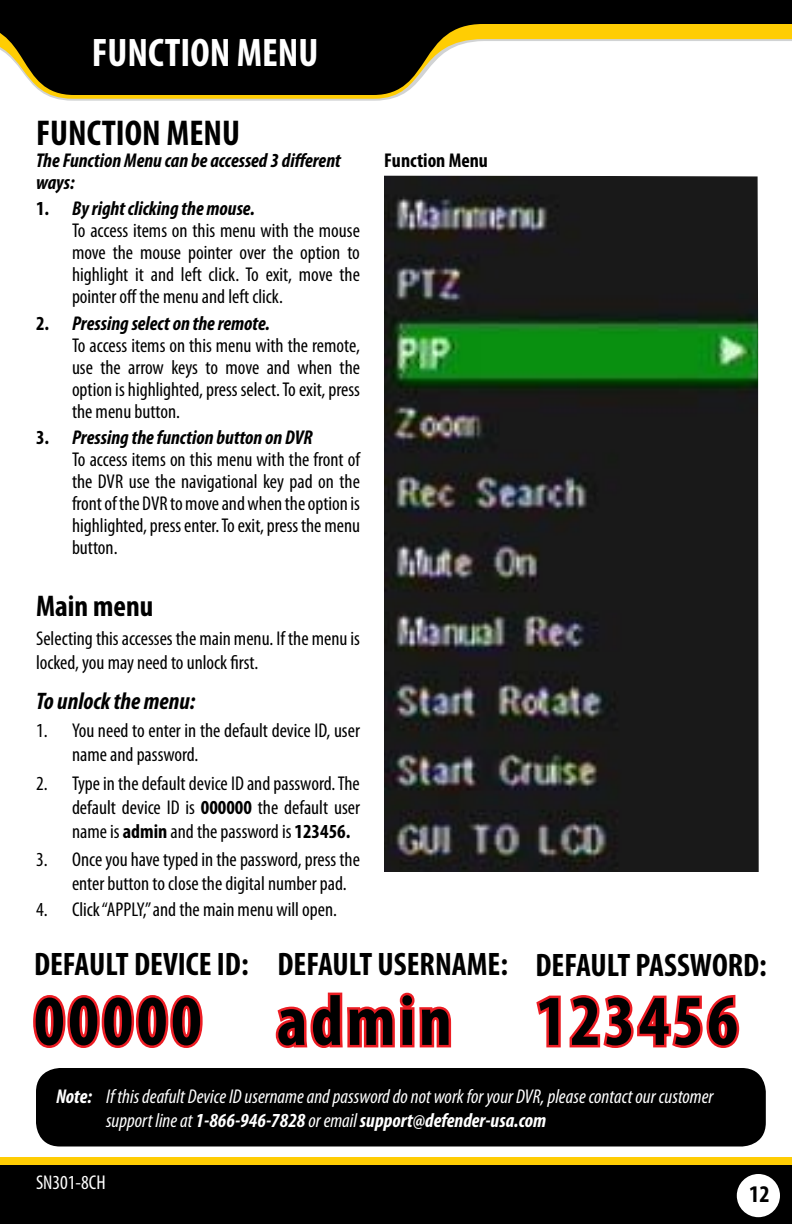
<style>
.page{position:relative;width:792px;height:1224px;background:#fff}
.page>*{position:absolute;margin:0;border:0;box-sizing:border-box;transform-origin:0 0}
.t1{font:700 condensed 72px "Myriad Pro";letter-spacing:.05em;color:#000}
.t2{font:700 condensed 40px "Myriad Pro";color:#fff}
.t3{font:700 condensed 36px "Myriad Pro";color:#000}
.t4{font:700 condensed 32.6px "Myriad Pro";color:#000}
.t5{font:700 condensed 30px "Myriad Pro";color:#000}
.t6{font:italic 700 condensed 24px "Myriad Pro";color:#000}
.t7{font:700 condensed 24px "Myriad Pro";color:#000}
.t8{font:condensed 20px/22px "Myriad Pro";color:#000}
.t9{font:italic condensed 20px/24px "Myriad Pro";color:#fff}
.t10{font:italic 700 condensed 20px/22px "Myriad Pro";color:#000}
.t11{font:700 condensed 20px "Myriad Pro";color:#000}
.t12{font:condensed 20px "Myriad Pro";color:#fff}
.s1{font-weight:700}
.s2{font-weight:700;font-style:italic}
</style>
<div class="page">
<div style="left:0;top:1158px;width:792px;height:18px;background:#ffcd03"></div>
<div style="left:0;top:1166px;width:792px;height:58px;background:#000"></div>
<div style="left:737px;top:1174px;width:43px;height:43px;background:#fff;border-radius:50%"></div>
<svg style="left:47px;top:95px;width:354px;height:4px"></svg>
<svg style="left:0;top:0;width:792px;height:95px;fill:#000"></svg>
<svg style="left:536px;top:994px;width:204px;height:54px"></svg>
<svg style="left:33px;top:995px;width:170px;height:53px"></svg>
<div style="left:36px;top:1068px;width:730px;height:78px;background:#000;border-radius:24px"></div>
<svg style="left:275px;top:992px;width:177px;height:56px"></svg>
<img style="left:384px;top:176px;width:375px;height:696px">
<h2 class="t2" style="left:92px;top:28px;width:228px">FUNCTION MENU</h2>
<h3 class="t3" style="left:36px;top:111px;width:206px">FUNCTION MENU</h3>
<p class="t10" style="left:36px;top:149px;width:306px">The Function Menu can be accessed 3 different ways:</p>
<p class="t8" style="left:72px;top:198px;width:289px;text-indent:-36px"><span class="s1">1.</span> <span class="s2">By right clicking the mouse.<br></span>To access items on this menu with the mouse move the mouse pointer over the option to highlight it and left click. To exit, move the pointer off the menu and left click.</p>
<p class="t8" style="left:72px;top:312px;width:290px;text-indent:-36px"><span class="s1">2.</span> <span class="s2">Pressing select on the remote.<br></span>To access items on this menu with the remote, use the arrow keys to move and when the option is highlighted, press select. To exit, press the menu button.</p>
<p class="t8" style="left:72px;top:426px;width:290px;text-indent:-36px"><span class="s1">3.</span> <span class="s2">Pressing the function button on DVR<br></span>To access items on this menu with the front of the DVR use the navigational key pad on the front of the DVR to move and when the option is highlighted, press enter. To exit, press the menu button.</p>
<h3 class="t5" style="left:36px;top:588px;width:119px">Main menu</h3>
<p class="t8" style="left:36px;top:626px;width:325px;line-height:24px">Selecting this accesses the main menu. If the menu is locked, you may need to unlock first.</p>
<p class="t6" style="left:36px;top:686px;width:161px">To unlock the menu:</p>
<p class="t8" style="left:72px;top:718px;width:289px;line-height:24px;text-indent:-36px">1. You need to enter in the default device ID, user name and password.</p>
<p class="t8" style="left:72px;top:771px;width:289px;line-height:24px;text-align:justify;text-indent:-36px">2. Type in the default device ID and password. The default device ID is <span class="s1">000000</span> the default user name is <span class="s1">admin</span> and the password is <span class="s1">123456.</span></p>
<p class="t8" style="left:72px;top:847px;width:289px;line-height:24px;text-indent:-36px">3. Once you have typed in the password, press the enter button to close the digital number pad.</p>
<p class="t8" style="left:36px;top:898px;width:303px">4. Click “APPLY,” and the main menu will open.</p>
<p class="t11" style="left:384px;top:148px;width:105px">Function Menu</p>
<h3 class="t4" style="left:34px;top:943px;width:216px">DEFAULT DEVICE ID:</h3>
<h1 class="t1" style="left:34px;top:976px;width:169px">00000</h1>
<h3 class="t4" style="left:278px;top:944px;width:232px">DEFAULT USERNAME:</h3>
<h1 class="t1" style="left:277px;top:976px;width:176px">admin</h1>
<h3 class="t4" style="left:536px;top:944px;width:233px">DEFAULT PASSWORD:</h3>
<h1 class="t1" style="left:536px;top:976px;width:204px">123456</h1>
<p class="t9" style="left:106px;top:1084px;width:609px;text-indent:-50px"><span class="s1">Note:</span> If this deafult Device ID username and password do not work for your DVR, please contact our customer support line at <span class="s1">1-866-946-7828</span> or email <span class="s1">support@defender-usa.com</span></p>
<p class="t12" style="left:36px;top:1170px;width:71px">SN301-8CH</p>
<p class="t7" style="left:749px;top:1179px;width:22px">12</p>
</div>
